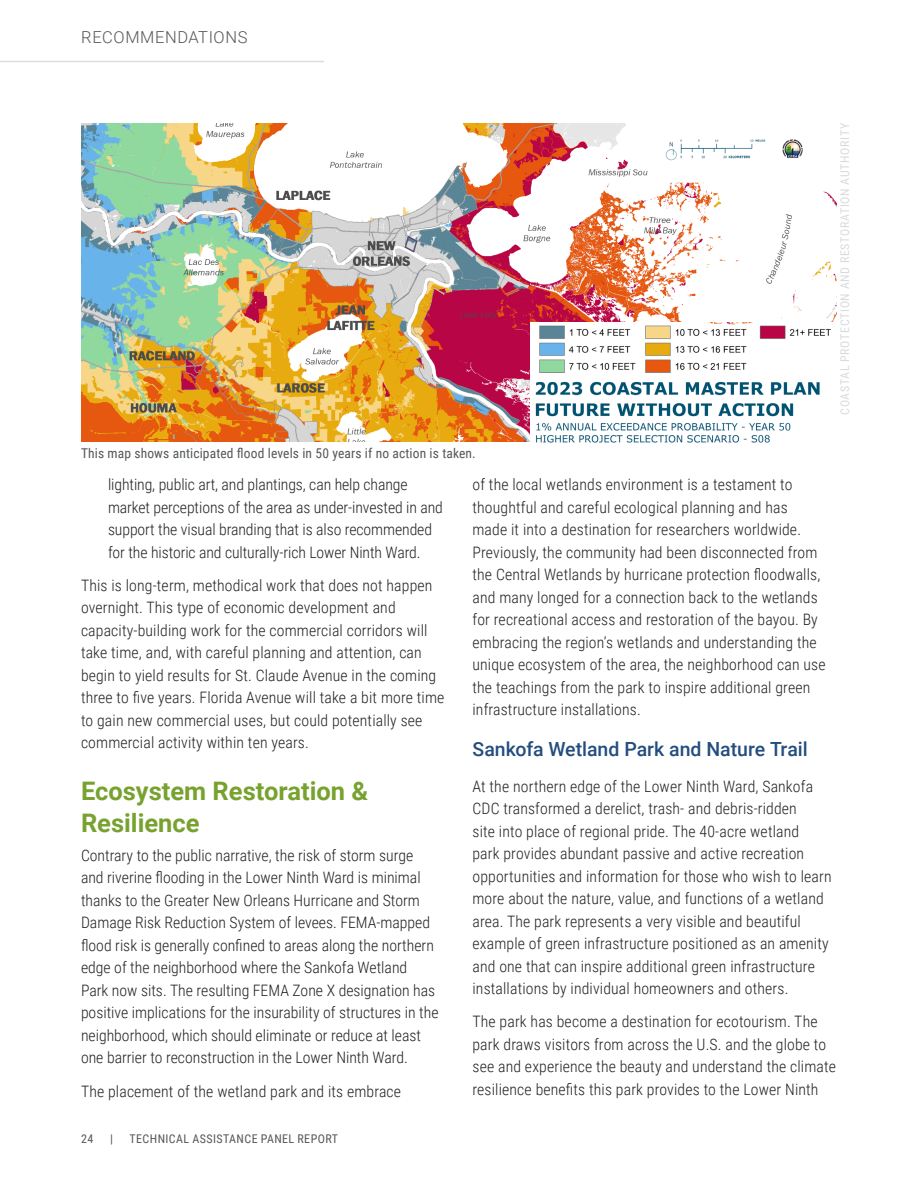
<style>
.page{position:relative;width:918px;height:1188px;background:#fff}
.page>*{position:absolute;margin:0;border:0;box-sizing:border-box;transform-origin:0 0}
.Body{font:700 25.5px/31.5px "Roboto";color:#78a22f}
.Body-2{font:500 19.5px "Roboto";color:#244d7f}
.Section_Heading{font:300 16.5px "Roboto";letter-spacing:.035em;color:#545758}
.Body-3{font:300 15.75px/22.5px "Roboto Condensed";letter-spacing:.01em;color:#231f20}
.t1{font:13.5px "Roboto Condensed";letter-spacing:.01em;color:#545758}
.t2{font:12px "Roboto Condensed";letter-spacing:.055em;color:#d8dbdd}
.t3{font:12px "Roboto Condensed";letter-spacing:.035em;color:#545758}
</style>
<div class="page">
<hr style="left:0;top:61px;width:324px;height:1px;background:#dddcdd">
<img style="left:81px;top:123px;width:756px;height:319px">
<img style="left:649px;top:123px;width:188px;height:59px">
<img style="left:530px;top:323px;width:307px;height:120px">
<svg style="left:403px;top:234px;width:16px;height:20px"></svg>
<p class="Section_Heading" style="left:81px;top:26px;width:168px">RECOMMENDATIONS</p>
<p class="t1" style="left:81px;top:444px;width:396px">This map shows anticipated flood levels in 50 years if no action is taken.</p>
<p class="t2" style="left:836px;top:415px;width:293px;rotate:-90deg">COASTAL PROTECTION AND RESTORATION AUTHORITY</p>
<p class="Body-3" style="left:108px;top:473px;width:336px">lighting, public art, and plantings, can help change market perceptions of the area as under-invested in and support the visual branding that is also recommended for the historic and culturally-rich Lower Ninth Ward.</p>
<p class="Body-3" style="left:81px;top:574px;width:365px">This is long-term, methodical work that does not happen overnight. This type of economic development and capacity-building work for the commercial corridors will take time, and, with careful planning and attention, can begin to yield results for St. Claude Avenue in the coming three to five years. Florida Avenue will take a bit more time to gain new commercial uses, but could potentially see commercial activity within ten years.</p>
<p class="Body" style="left:81px;top:774px;width:289px">Ecosystem Restoration &amp;<br>Resilience</p>
<p class="Body-3" style="left:81px;top:844px;width:359px">Contrary to the public narrative, the risk of storm surge and riverine flooding in the Lower Ninth Ward is minimal thanks to the Greater New Orleans Hurricane and Storm Damage Risk Reduction System of levees. FEMA-mapped flood risk is generally confined to areas along the northern edge of the neighborhood where the Sankofa Wetland Park now sits. The resulting FEMA Zone X designation has positive implications for the insurability of structures in the neighborhood, which should eliminate or reduce at least one barrier to reconstruction in the Lower Ninth Ward.</p>
<p class="Body-3" style="left:81px;top:1079px;width:322px">The placement of the wetland park and its embrace</p>
<p class="t3" style="left:81px;top:1130px;width:14px">24</p>
<p class="t3" style="left:110px;top:1130px;width:4px">|</p>
<p class="t3" style="left:130px;top:1130px;width:210px">TECHNICAL ASSISTANCE PANEL REPORT</p>
<p class="Body-3" style="left:472px;top:473px;width:355px">of the local wetlands environment is a testament to thoughtful and careful ecological planning and has made it into a destination for researchers worldwide.<br>Previously, the community had been disconnected from the Central Wetlands by hurricane protection floodwalls, and many longed for a connection back to the wetlands for recreational access and restoration of the bayou. By embracing the region’s wetlands and understanding the unique ecosystem of the area, the neighborhood can use the teachings from the park to inspire additional green infrastructure installations.</p>
<p class="Body-2" style="left:472px;top:735px;width:337px">Sankofa Wetland Park and Nature Trail</p>
<p class="Body-3" style="left:472px;top:774px;width:361px">At the northern edge of the Lower Ninth Ward, Sankofa CDC transformed a derelict, trash- and debris-ridden<br>site into place of regional pride. The 40-acre wetland<br>park provides abundant passive and active recreation opportunities and information for those who wish to learn more about the nature, value, and functions of a wetland area. The park represents a very visible and beautiful example of green infrastructure positioned as an amenity and one that can inspire additional green infrastructure installations by individual homeowners and others.</p>
<p class="Body-3" style="left:472px;top:1010px;width:365px">The park has become a destination for ecotourism. The park draws visitors from across the U.S. and the globe to see and experience the beauty and understand the climate resilience benefits this park provides to the Lower Ninth</p>
</div>
